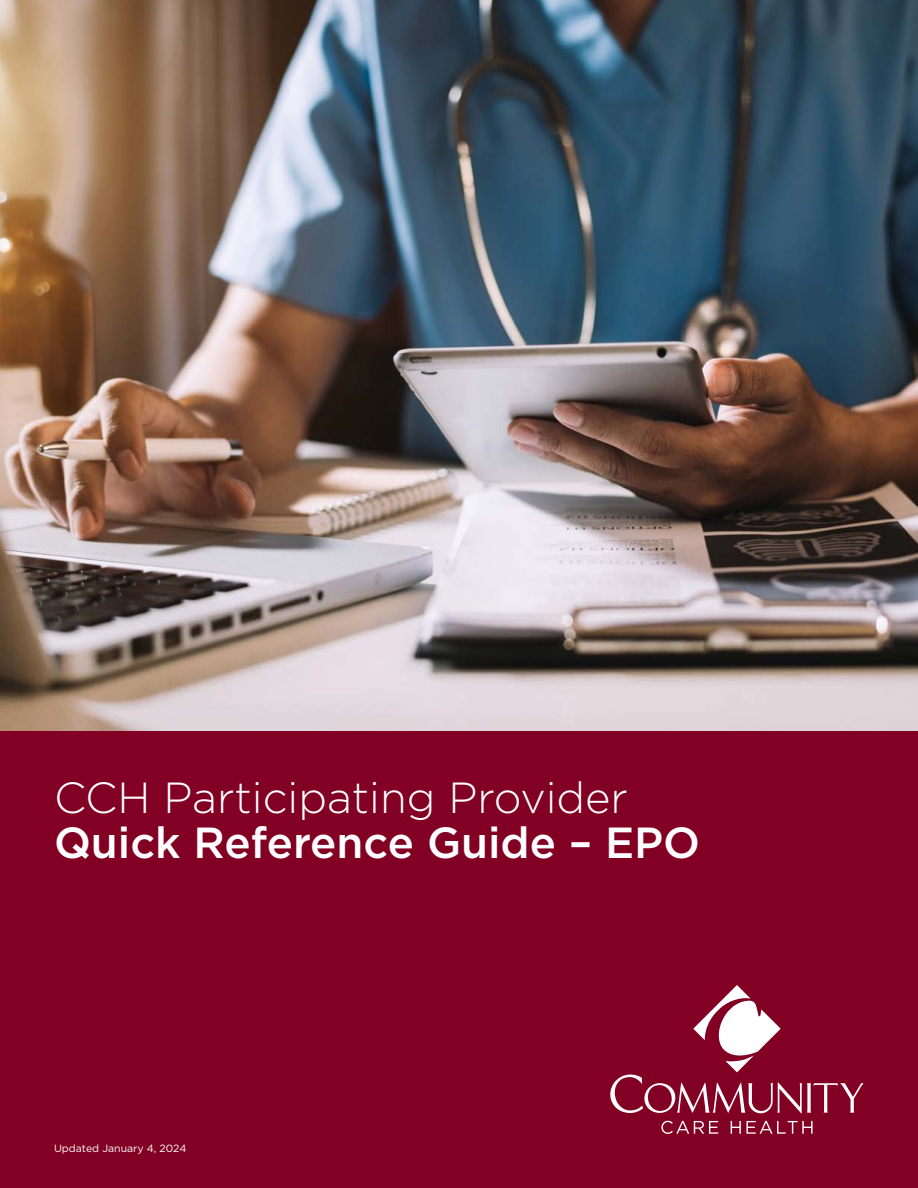
<style>
.page{position:relative;width:918px;height:1188px;background:#fff}
.page>*{position:absolute;margin:0;border:0;box-sizing:border-box;transform-origin:0 0}
.t1{font:300 43.5px "Gotham";color:#fff}
.t2{font:500 43.5px "Gotham";color:#fff}
.t3{font:10.5px "Gotham";color:#fff}
</style>
<div class="page">
<div style="left:0;top:653px;width:918px;height:535px;background:#820024"></div>
<img style="left:0;top:0;width:918px;height:730px">
<svg style="left:661px;top:1121px;width:57px;height:13px"></svg>
<svg style="left:731px;top:1121px;width:82px;height:13px"></svg>
<svg style="left:610px;top:985px;width:254px;height:128px"></svg>
<p class="t1" style="left:54px;top:771px;width:576px">CCH Participating Provider</p>
<p class="t2" style="left:54px;top:815px;width:648px">Quick Reference Guide – EPO</p>
<p class="t3" style="left:54px;top:1141px;width:134px">Updated January 4, 2024</p>
</div>
